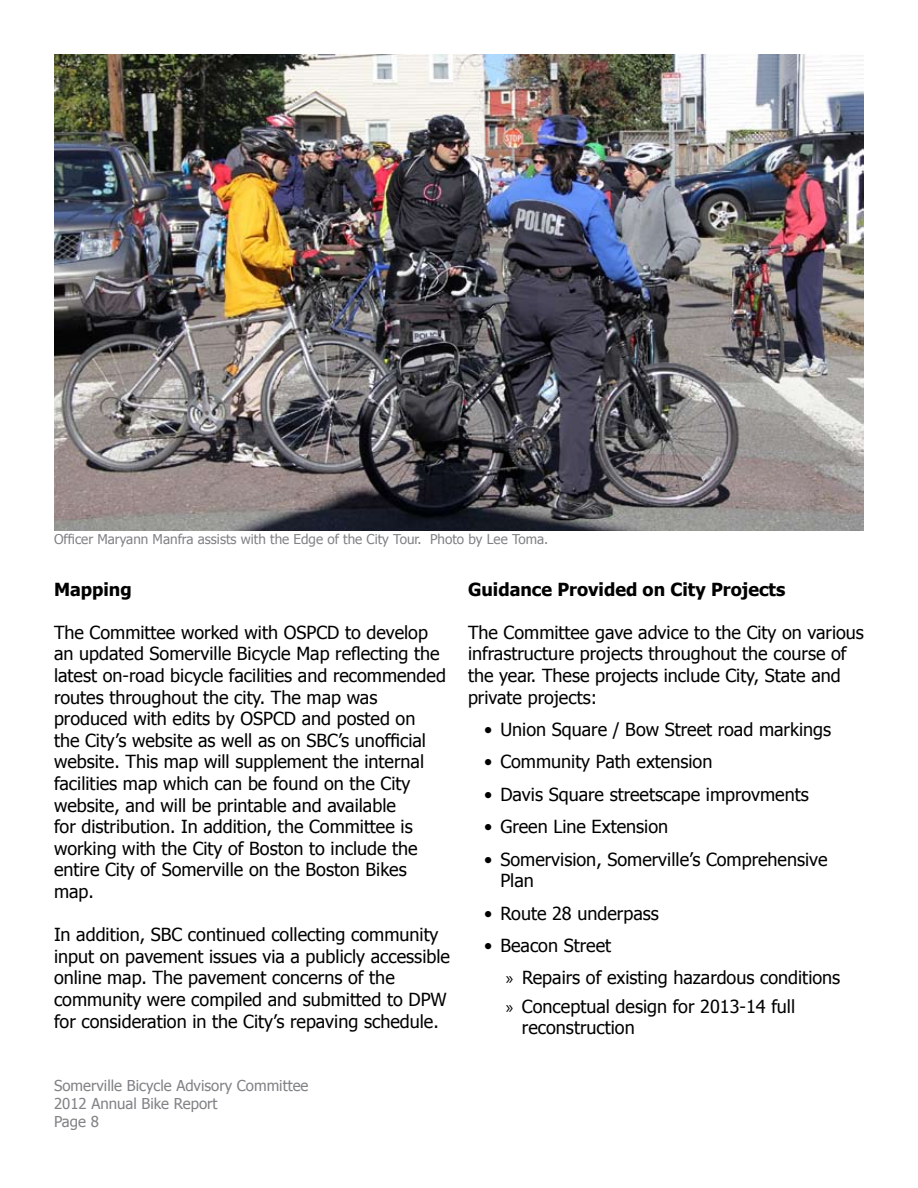
<style>
.page{position:relative;width:918px;height:1188px;background:#fff}
.page>*{position:absolute;margin:0;border:0;box-sizing:border-box;transform-origin:0 0}
.t1{font:18px/21.6px "Tahoma";color:#000}
.t2{font:700 18px "Tahoma";color:#000}
.t3{font:15px/18px "Tahoma";color:#808285}
.t4{font:13.5px "Tahoma";color:#808285}
.s1{font-family:"Myriad Pro"}
</style>
<div class="page">
<img style="left:54px;top:54px;width:810px;height:476px">
<p class="t4" style="left:54px;top:530px;width:496px">Officer Maryann Manfra assists with the Edge of the City Tour. Photo by Lee Toma.</p>
<p class="t2" style="left:54px;top:576px;width:79px">Mapping</p>
<p class="t1" style="left:54px;top:621px;width:394px">The Committee worked with OSPCD to develop an updated Somerville Bicycle Map reflecting the latest on-road bicycle facilities and recommended routes throughout the city. The map was produced with edits by OSPCD and posted on<br>the City’s website as well as on SBC’s unofficial website. This map will supplement the internal facilities map which can be found on the City website, and will be printable and available<br>for distribution. In addition, the Committee is working with the City of Boston to include the entire City of Somerville on the Boston Bikes map.</p>
<p class="t1" style="left:54px;top:923px;width:397px">In addition, SBC continued collecting community input on pavement issues via a publicly accessible online map. The pavement concerns of the community were compiled and submitted to DPW for consideration in the City’s repaving schedule.</p>
<p class="t3" style="left:54px;top:1076px;width:256px">Somerville Bicycle Advisory Committee<br>2012 Annual Bike Report<br>Page 8</p>
<p class="t2" style="left:468px;top:576px;width:319px">Guidance Provided on City Projects</p>
<p class="t1" style="left:468px;top:621px;width:397px">The Committee gave advice to the City on various infrastructure projects throughout the course of the year. These projects include City, State and private projects:</p>
<p class="t1" style="left:484px;top:718px;width:348px">• Union Square / Bow Street road markings</p>
<p class="t1" style="left:484px;top:750px;width:230px">• Community Path extension</p>
<p class="t1" style="left:484px;top:783px;width:326px">• Davis Square streetscape improvments</p>
<p class="t1" style="left:484px;top:815px;width:185px">• Green Line Extension</p>
<p class="t1" style="left:500px;top:847px;width:329px;text-indent:-16px">• Somervision, Somerville’s Comprehensive<br>Plan</p>
<p class="t1" style="left:484px;top:901px;width:176px">• Route 28 underpass</p>
<p class="t1" style="left:506px;top:928px;width:336px;line-height:32.4px;text-indent:-22px">• Beacon Street<br><span class="s1">»</span> Repairs of existing hazardous conditions</p>
<p class="t1" style="left:522px;top:994px;width:275px;text-indent:-16px"><span class="s1">»</span> Conceptual design for 2013-14 full reconstruction</p>
</div>
